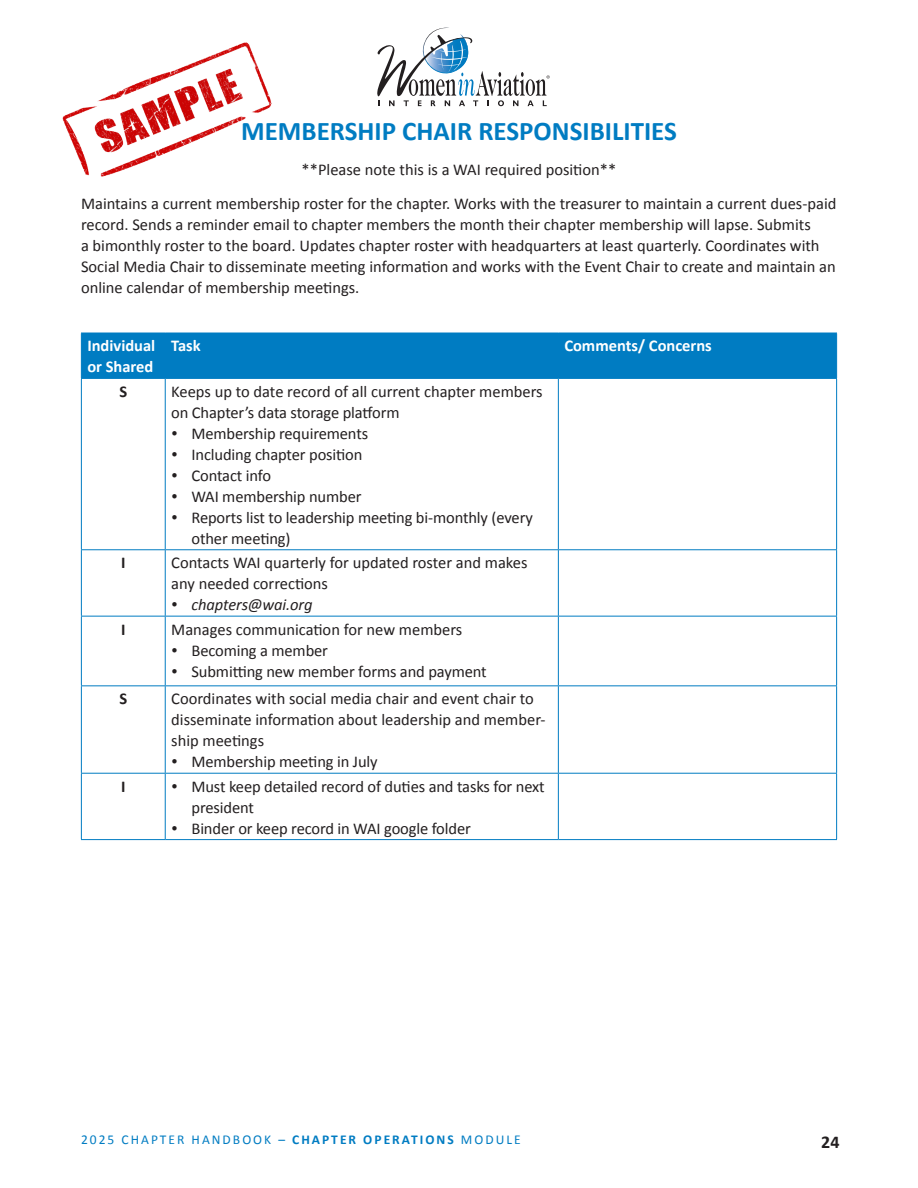
<style>
.page{position:relative;width:918px;height:1188px;background:#fff}
.page>*{position:absolute;margin:0;border:0;box-sizing:border-box;transform-origin:0 0}
.Headline{font:700 27px "Calibri";color:#007cc2}
.t1{font:700 18px "Calibri";color:#231f20}
.Body_Text_11_14{font:16.5px/21px "Calibri";color:#231f20}
.Body_Text_11_14-2{font:700 16.5px/21px "Calibri";color:#fff}
.t2{font:italic 16.5px "Calibri";letter-spacing:-.01em;color:#231f20}
.Body_Text_11_14-3{font:700 16.5px "Calibri";color:#231f20}
.t3{font:13.5px "Calibri";letter-spacing:.15em;color:#007cc2}
.s1{font-weight:700}
</style>
<div class="page">
<svg style="left:377px;top:27px;width:173px;height:79px"></svg>
<div style="left:82px;top:334px;width:754px;height:44px;background:#007cc2"></div>
<hr style="left:81px;top:333px;width:84px;height:1px;background:#007cc2">
<hr style="left:81px;top:333px;width:1px;height:45px;background:#007cc2">
<hr style="left:165px;top:333px;width:393px;height:1px;background:#007cc2">
<hr style="left:165px;top:333px;width:1px;height:45px;background:#007cc2">
<hr style="left:558px;top:333px;width:279px;height:1px;background:#007cc2">
<hr style="left:558px;top:333px;width:1px;height:45px;background:#007cc2">
<hr style="left:836px;top:333px;width:1px;height:45px;background:#007cc2">
<hr style="left:81px;top:378px;width:84px;height:1px;background:#007cc2">
<hr style="left:81px;top:379px;width:1px;height:170px;background:#007cc2">
<hr style="left:165px;top:378px;width:393px;height:1px;background:#007cc2">
<hr style="left:165px;top:379px;width:1px;height:170px;background:#007cc2">
<hr style="left:558px;top:378px;width:279px;height:1px;background:#007cc2">
<hr style="left:558px;top:379px;width:1px;height:170px;background:#007cc2">
<hr style="left:836px;top:379px;width:1px;height:170px;background:#007cc2">
<hr style="left:81px;top:549px;width:84px;height:1px;background:#007cc2">
<hr style="left:81px;top:550px;width:1px;height:66px;background:#007cc2">
<hr style="left:165px;top:549px;width:393px;height:1px;background:#007cc2">
<hr style="left:165px;top:550px;width:1px;height:66px;background:#007cc2">
<hr style="left:558px;top:549px;width:279px;height:1px;background:#007cc2">
<hr style="left:558px;top:550px;width:1px;height:66px;background:#007cc2">
<hr style="left:836px;top:550px;width:1px;height:66px;background:#007cc2">
<hr style="left:81px;top:616px;width:84px;height:1px;background:#007cc2">
<hr style="left:81px;top:617px;width:1px;height:68px;background:#007cc2">
<hr style="left:165px;top:616px;width:393px;height:1px;background:#007cc2">
<hr style="left:165px;top:617px;width:1px;height:68px;background:#007cc2">
<hr style="left:558px;top:616px;width:279px;height:1px;background:#007cc2">
<hr style="left:558px;top:617px;width:1px;height:68px;background:#007cc2">
<hr style="left:836px;top:617px;width:1px;height:68px;background:#007cc2">
<hr style="left:81px;top:685px;width:84px;height:1px;background:#007cc2">
<hr style="left:81px;top:686px;width:1px;height:87px;background:#007cc2">
<hr style="left:165px;top:685px;width:393px;height:1px;background:#007cc2">
<hr style="left:165px;top:686px;width:1px;height:87px;background:#007cc2">
<hr style="left:558px;top:685px;width:279px;height:1px;background:#007cc2">
<hr style="left:558px;top:686px;width:1px;height:87px;background:#007cc2">
<hr style="left:836px;top:686px;width:1px;height:87px;background:#007cc2">
<hr style="left:81px;top:773px;width:84px;height:1px;background:#007cc2">
<hr style="left:81px;top:774px;width:1px;height:65px;background:#007cc2">
<hr style="left:165px;top:773px;width:393px;height:1px;background:#007cc2">
<hr style="left:165px;top:774px;width:1px;height:65px;background:#007cc2">
<hr style="left:558px;top:773px;width:279px;height:1px;background:#007cc2">
<hr style="left:558px;top:774px;width:1px;height:65px;background:#007cc2">
<hr style="left:836px;top:774px;width:1px;height:65px;background:#007cc2">
<hr style="left:81px;top:839px;width:84px;height:1px;background:#007cc2">
<hr style="left:165px;top:839px;width:393px;height:1px;background:#007cc2">
<hr style="left:558px;top:839px;width:279px;height:1px;background:#007cc2">
<img style="left:62px;top:42px;width:210px;height:135px">
<p class="Headline" style="left:241px;top:114px;width:437px">MEMBERSHIP CHAIR RESPONSIBILITIES</p>
<p class="Body_Text_11_14" style="left:302px;top:159px;width:316px">**Please note this is a WAI required position**</p>
<p class="Body_Text_11_14" style="left:81px;top:193px;width:757px">Maintains a current membership roster for the chapter. Works with the treasurer to maintain a current dues-paid record. Sends a reminder email to chapter members the month their chapter membership will lapse. Submits<br>a bimonthly roster to the board. Updates chapter roster with headquarters at least quarterly. Coordinates with Social Media Chair to disseminate meeting information and works with the Event Chair to create and maintain an online calendar of membership meetings.</p>
<p class="Body_Text_11_14-2" style="left:87px;top:335px;width:69px">Individual or Shared</p>
<p class="Body_Text_11_14-2" style="left:171px;top:335px;width:31px">Task</p>
<p class="Body_Text_11_14-2" style="left:564px;top:335px;width:149px">Comments/ Concerns</p>
<p class="Body_Text_11_14-3" style="left:119px;top:381px;width:9px">S</p>
<p class="Body_Text_11_14" style="left:171px;top:381px;width:373px">Keeps up to date record of all current chapter members on Chapter’s data storage platform</p>
<p class="Body_Text_11_14" style="left:171px;top:423px;width:198px">• Membership requirements</p>
<p class="Body_Text_11_14" style="left:171px;top:444px;width:193px">• Including chapter position</p>
<p class="Body_Text_11_14" style="left:171px;top:465px;width:102px">• Contact info</p>
<p class="Body_Text_11_14" style="left:171px;top:486px;width:192px">• WAI membership number</p>
<p class="Body_Text_11_14" style="left:191px;top:507px;width:343px;text-indent:-20px">• Reports list to leadership meeting bi-monthly (every other meeting)</p>
<p class="Body_Text_11_14-3" style="left:121px;top:552px;width:6px">I</p>
<p class="Body_Text_11_14" style="left:171px;top:552px;width:358px">Contacts WAI quarterly for updated roster and makes any needed corrections</p>
<p class="t2" style="left:171px;top:593px;width:143px">• chapters@wai.org</p>
<p class="Body_Text_11_14-3" style="left:121px;top:618px;width:6px">I</p>
<p class="Body_Text_11_14" style="left:171px;top:619px;width:293px">Manages communication for new members</p>
<p class="Body_Text_11_14" style="left:171px;top:640px;width:158px">• Becoming a member</p>
<p class="Body_Text_11_14" style="left:171px;top:661px;width:317px">• Submitting new member forms and payment</p>
<p class="Body_Text_11_14-3" style="left:119px;top:688px;width:9px">S</p>
<p class="Body_Text_11_14" style="left:171px;top:688px;width:376px">Coordinates with social media chair and event chair to disseminate information about leadership and member&shy;ship meetings</p>
<p class="Body_Text_11_14" style="left:171px;top:751px;width:208px">• Membership meeting in July</p>
<p class="Body_Text_11_14-3" style="left:121px;top:776px;width:6px">I</p>
<p class="Body_Text_11_14" style="left:191px;top:776px;width:355px;text-indent:-20px">• Must keep detailed record of duties and tasks for next president</p>
<p class="Body_Text_11_14" style="left:171px;top:818px;width:301px">• Binder or keep record in WAI google folder</p>
<p class="t3" style="left:81px;top:1131px;width:441px">2025 CHAPTER HANDBOOK – <span class="s1">CHAPTER OPERATIONS</span> MODULE</p>
<p class="t1" style="left:821px;top:1130px;width:20px">24</p>
</div>
